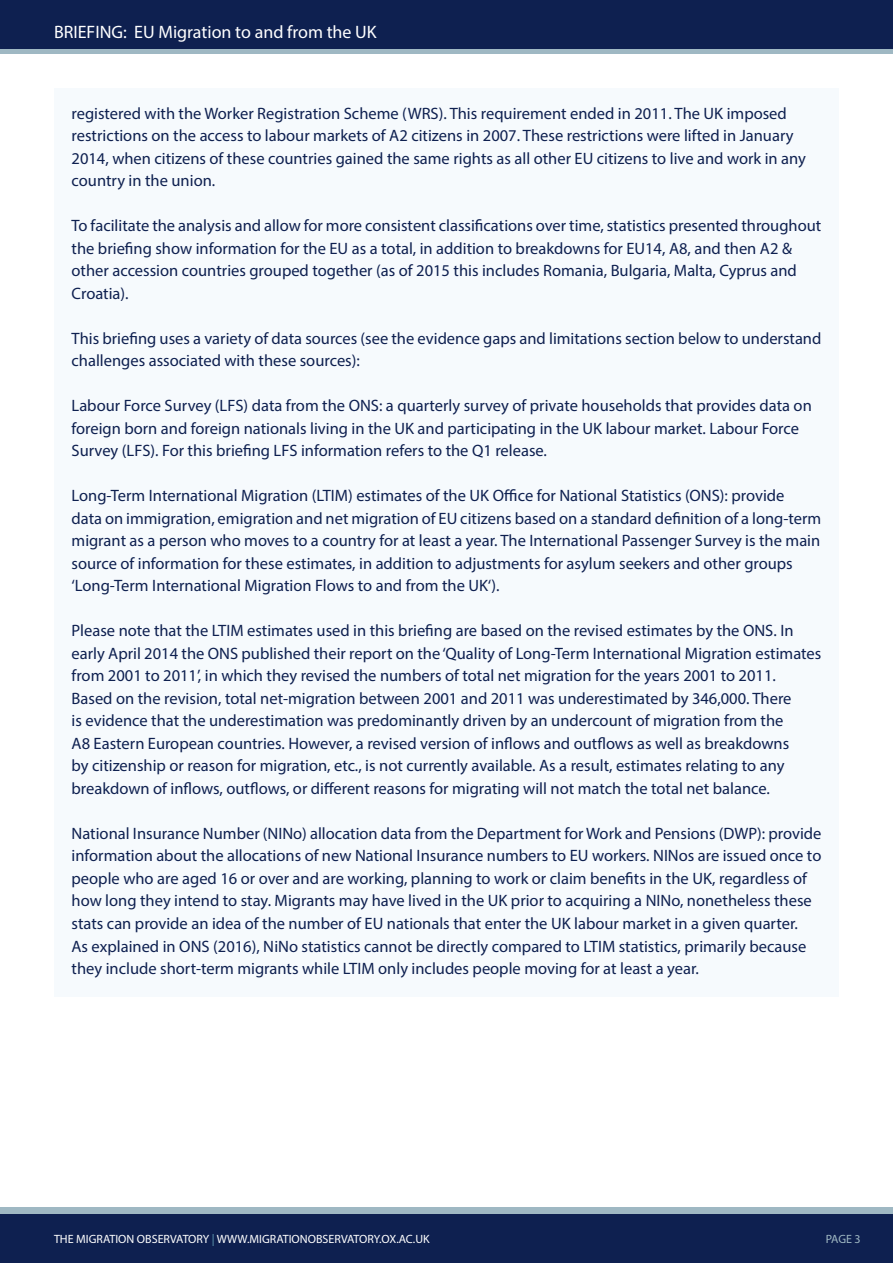
<style>
.page{position:relative;width:893px;height:1263px;background:#fff}
.page>*{position:absolute;margin:0;border:0;box-sizing:border-box;transform-origin:0 0}
.t1{font:18px "Myriad Pro";color:#fff}
.t2{font:16.5px/22.5px "Myriad Pro";color:#0e2050}
.t3{font:12px "Myriad Pro";color:#fff}
.t4{font:12px "Myriad Pro";color:#9fb8c3}
.s1{color:#619cb2}
</style>
<div class="page">
<div style="left:0;top:1213px;width:893px;height:50px;background:#0e2050"></div>
<div style="left:0;top:0;width:893px;height:50px;background:#0e2050"></div>
<hr style="left:0;top:50px;width:893px;height:4px;background:#9fb8c3">
<div style="left:0;top:1207px;width:893px;height:6px;background:#9fb8c3"></div>
<div style="left:54px;top:88px;width:785px;height:909px;background:#f6fafd"></div>
<p class="t1" style="left:54px;top:20px;width:324px">BRIEFING: EU Migration to and from the UK</p>
<p class="t2" style="left:72px;top:102px;width:736px">registered with the Worker Registration Scheme (WRS). This requirement ended in 2011. The UK imposed restrictions on the access to labour markets of A2 citizens in 2007. These restrictions were lifted in January 2014, when citizens of these countries gained the same rights as all other EU citizens to live and work in any country in the union.</p>
<p class="t2" style="left:72px;top:214px;width:751px">To facilitate the analysis and allow for more consistent classifications over time, statistics presented throughout the briefing show information for the EU as a total, in addition to breakdowns for EU14, A8, and then A2 &amp; other accession countries grouped together (as of 2015 this includes Romania, Bulgaria, Malta, Cyprus and Croatia).</p>
<p class="t2" style="left:72px;top:327px;width:751px">This briefing uses a variety of data sources (see the evidence gaps and limitations section below to understand challenges associated with these sources):</p>
<p class="t2" style="left:72px;top:394px;width:742px">Labour Force Survey (LFS) data from the ONS: a quarterly survey of private households that provides data on foreign born and foreign nationals living in the UK and participating in the UK labour market. Labour Force<br>Survey (LFS). For this briefing LFS information refers to the Q1 release.</p>
<p class="t2" style="left:72px;top:484px;width:751px">Long-Term International Migration (LTIM) estimates of the UK Office for National Statistics (ONS): provide<br>data on immigration, emigration and net migration of EU citizens based on a standard definition of a long-term migrant as a person who moves to a country for at least a year. The International Passenger Survey is the main source of information for these estimates, in addition to adjustments for asylum seekers and other groups ‘Long-Term International Migration Flows to and from the UK‘).</p>
<p class="t2" style="left:72px;top:619px;width:751px">Please note that the LTIM estimates used in this briefing are based on the revised estimates by the ONS. In early April 2014 the ONS published their report on the ‘Quality of Long-Term International Migration estimates from 2001 to 2011’, in which they revised the numbers of total net migration for the years 2001 to 2011.<br>Based on the revision, total net-migration between 2001 and 2011 was underestimated by 346,000. There<br>is evidence that the underestimation was predominantly driven by an undercount of migration from the<br>A8 Eastern European countries. However, a revised version of inflows and outflows as well as breakdowns<br>by citizenship or reason for migration, etc., is not currently available. As a result, estimates relating to any breakdown of inflows, outflows, or different reasons for migrating will not match the total net balance.</p>
<p class="t2" style="left:72px;top:822px;width:751px">National Insurance Number (NINo) allocation data from the Department for Work and Pensions (DWP): provide information about the allocations of new National Insurance numbers to EU workers. NINos are issued once to people who are aged 16 or over and are working, planning to work or claim benefits in the UK, regardless of how long they intend to stay. Migrants may have lived in the UK prior to acquiring a NINo, nonetheless these stats can provide an idea of the number of EU nationals that enter the UK labour market in a given quarter.<br>As explained in ONS (2016), NiNo statistics cannot be directly compared to LTIM statistics, primarily because they include short-term migrants while LTIM only includes people moving for at least a year.</p>
<p class="t3" style="left:54px;top:1231px;width:377px">THE MIGRATION OBSERVATORY <span class="s1">|</span> WWW.MIGRATIONOBSERVATORY.OX.AC.UK</p>
<p class="t4" style="left:826px;top:1231px;width:36px">PAGE 3</p>
</div>
